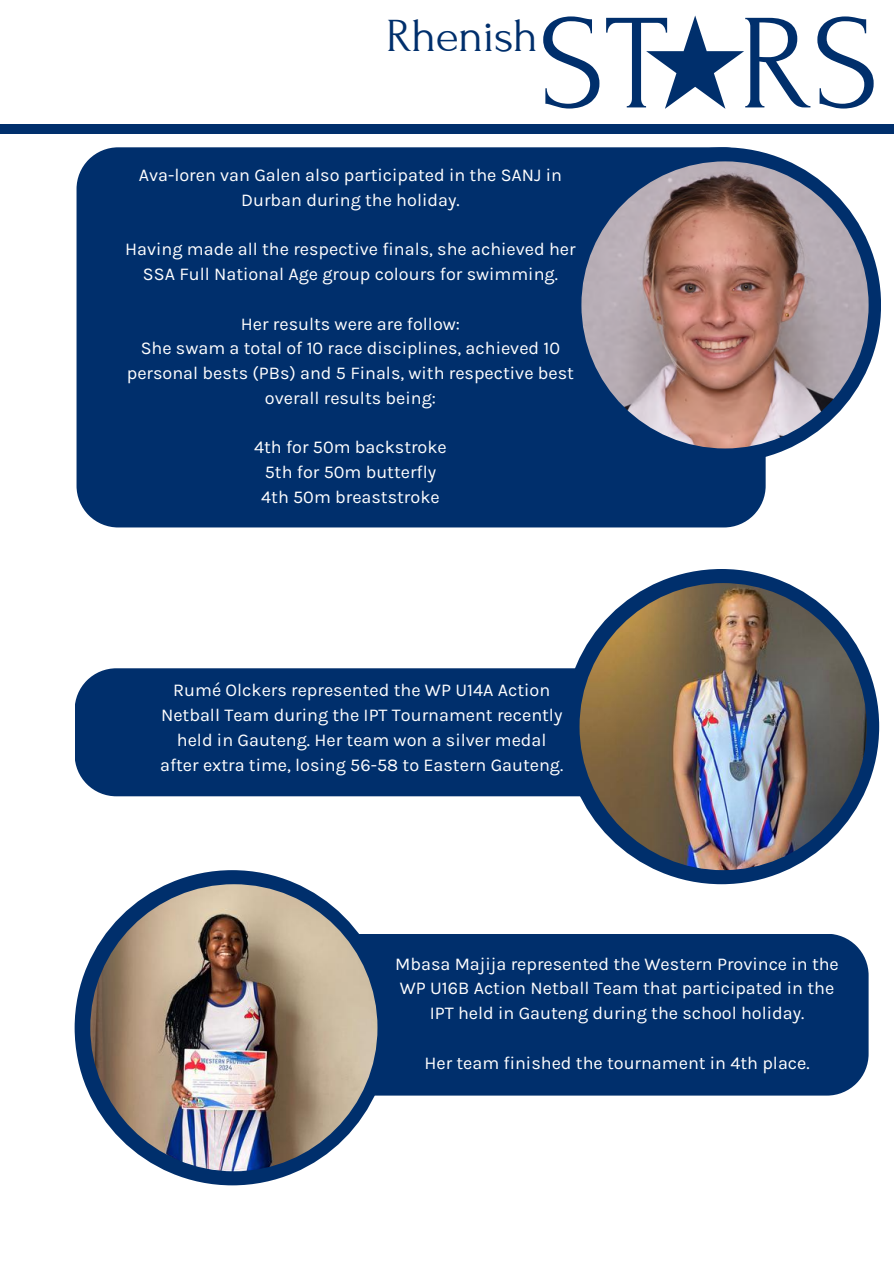
<style>
.page{position:relative;width:894px;height:1264px;background:#fff}
.page>*{position:absolute;margin:0;border:0;box-sizing:border-box;transform-origin:0 0}
.t1{font:135.75px "Forum";color:#002f6c}
.t2{font:47.55px "Forum";letter-spacing:-.015em;color:#002f6c}
.t3{font:18px/24.8px "Karla";color:#fff;text-align:center}
</style>
<div class="page">
<svg style="left:646px;top:15px;width:98px;height:94px"></svg>
<div style="left:0;top:124px;width:893px;height:9px;background:#002f6c"></div>
<div style="left:75px;top:668px;width:504px;height:128px;background:#002f6c"></div>
<div style="left:563px;top:569px;width:315px;height:315px;background:#002f6c;border-radius:50%"></div>
<img style="left:579px;top:583px;width:287px;height:287px;border-radius:50%">
<div style="left:360px;top:934px;width:508px;height:161px;background:#002f6c"></div>
<div style="left:75px;top:870px;width:315px;height:315px;background:#002f6c;border-radius:50%"></div>
<img style="left:90px;top:884px;width:287px;height:287px;border-radius:50%">
<div style="left:76px;top:147px;width:689px;height:380px;background:#002f6c"></div>
<div style="left:565px;top:147px;width:315px;height:315px;background:#002f6c;border-radius:50%"></div>
<img style="left:581px;top:161px;width:287px;height:287px;border-radius:50%">
<h1 class="t1" style="left:538px;top:-9px;width:342px">ST RS</h1>
<h2 class="t2" style="left:386px;top:10px;width:153px">Rhenish</h2>
<p class="t3" style="left:139px;top:163px;width:424px">Ava-loren van Galen also participated in the SANJ in<br>Durban during the holiday.</p>
<p class="t3" style="left:125px;top:237px;width:452px">Having made all the respective finals, she achieved her<br>SSA Full National Age group colours for swimming.</p>
<p class="t3" style="left:127px;top:311px;width:448px">Her results were are follow:<br>She swam a total of 10 race disciplines, achieved 10 personal bests (PBs) and 5 Finals, with respective best overall results being:</p>
<p class="t3" style="left:254px;top:435px;width:194px">4th for 50m backstroke<br>5th for 50m butterfly<br>4th 50m breaststroke</p>
<p class="t3" style="left:160px;top:678px;width:404px">Rumé Olckers represented the WP U14A Action Netball Team during the IPT Tournament recently held in Gauteng. Her team won a silver medal after extra time, losing 56-58 to Eastern Gauteng.</p>
<p class="t3" style="left:395px;top:951px;width:445px">Mbasa Majija represented the Western Province in the<br>WP U16B Action Netball Team that participated in the<br>IPT held in Gauteng during the school holiday.</p>
<p class="t3" style="left:424px;top:1050px;width:386px">Her team finished the tournament in 4th place.</p>
</div>
